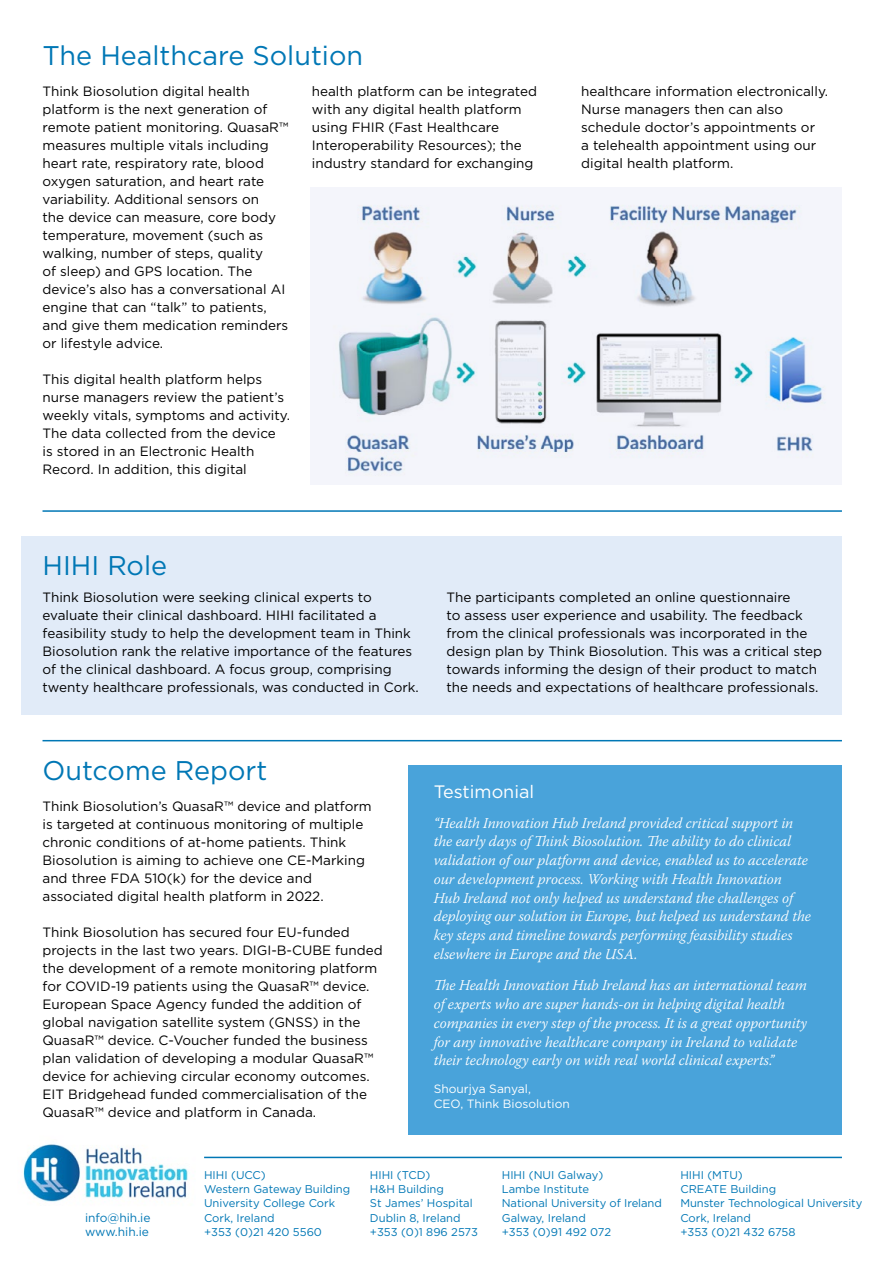
<style>
.page{position:relative;width:893px;height:1263px;background:#fff}
.page>*{position:absolute;margin:0;border:0;box-sizing:border-box;transform-origin:0 0}
.t1{font:27px "Gotham";color:#0077b5}
.t2{font:18px "Gotham";color:#fff}
.t3{font:italic 300 15px/18.8px "Warnock Pro";letter-spacing:-.005em;color:#fff}
.t4{font:13.5px/18px "Gotham";color:#000}
.t5{font:12px/15px "Gotham";color:#fff}
.t6{font:12px/14.2px "Gotham";color:#0077b5}
.t7{font:11.25px/14.2px "Gotham";color:#0077b5}
</style>
<div class="page">
<div style="left:21px;top:536px;width:821px;height:178px;background:#e1ebf8"></div>
<div style="left:408px;top:765px;width:434px;height:370px;background:#49a3da"></div>
<hr style="left:43px;top:510px;width:799px;height:2px;background:#0077b5">
<hr style="left:43px;top:740px;width:799px;height:1px;background:#0077b5">
<hr style="left:204px;top:1157px;width:638px;height:1px;background:#0077b5">
<img style="left:23px;top:1144px;width:165px;height:58px">
<div style="left:310px;top:187px;width:532px;height:298px;background:#f4f5fb"></div>
<img style="left:339px;top:205px;width:484px;height:267px">
<h1 class="t1" style="left:43px;top:41px;width:322px">The Healthcare Solution</h1>
<p class="t4" style="left:43px;top:82px;width:247px">Think Biosolution digital health platform is the next generation of remote patient monitoring. QuasaR™ measures multiple vitals including heart rate, respiratory rate, blood oxygen saturation, and heart rate variability. Additional sensors on<br>the device can measure, core body temperature, movement (such as walking, number of steps, quality<br>of sleep) and GPS location. The device’s also has a conversational AI engine that can “talk” to patients, and give them medication reminders or lifestyle advice.</p>
<p class="t4" style="left:43px;top:370px;width:249px">This digital health platform helps nurse managers review the patient’s weekly vitals, symptoms and activity.<br>The data collected from the device<br>is stored in an Electronic Health Record. In addition, this digital</p>
<p class="t4" style="left:312px;top:82px;width:227px">health platform can be integrated with any digital health platform using FHIR (Fast Healthcare Interoperability Resources); the industry standard for exchanging</p>
<p class="t4" style="left:581px;top:82px;width:248px">healthcare information electronically.<br>Nurse managers then can also schedule doctor’s appointments or<br>a telehealth appointment using our digital health platform.</p>
<h1 class="t1" style="left:43px;top:551px;width:126px">HIHI Role</h1>
<p class="t4" style="left:43px;top:588px;width:378px">Think Biosolution were seeking clinical experts to evaluate their clinical dashboard. HIHI facilitated a feasibility study to help the development team in Think Biosolution rank the relative importance of the features of the clinical dashboard. A focus group, comprising twenty healthcare professionals, was conducted in Cork.</p>
<p class="t4" style="left:446px;top:588px;width:377px">The participants completed an online questionnaire<br>to assess user experience and usability. The feedback from the clinical professionals was incorporated in the design plan by Think Biosolution. This was a critical step towards informing the design of their product to match the needs and expectations of healthcare professionals.</p>
<h1 class="t1" style="left:43px;top:755px;width:226px">Outcome Report</h1>
<p class="t4" style="left:43px;top:797px;width:331px">Think Biosolution’s QuasaR™ device and platform is targeted at continuous monitoring of multiple chronic conditions of at-home patients. Think Biosolution is aiming to achieve one CE-Marking and three FDA 510(k) for the device and associated digital health platform in 2022.</p>
<p class="t4" style="left:43px;top:923px;width:342px">Think Biosolution has secured four EU-funded projects in the last two years. DIGI-B-CUBE funded the development of a remote monitoring platform for COVID-19 patients using the QuasaR™ device.<br>European Space Agency funded the addition of global navigation satellite system (GNSS) in the QuasaR™ device. C-Voucher funded the business plan validation of developing a modular QuasaR™ device for achieving circular economy outcomes.<br>EIT Bridgehead funded commercialisation of the QuasaR™ device and platform in Canada.</p>
<h2 class="t2" style="left:434px;top:781px;width:102px">Testimonial</h2>
<p class="t3" style="left:434px;top:813px;width:379px">“Health Innovation Hub Ireland provided critical support in the early days of Think Biosolution. The ability to do clinical validation of our platform and device, enabled us to accelerate our development process. Working with Health Innovation Hub Ireland not only helped us understand the challenges of deploying our solution in Europe, but helped us understand the key steps and timeline towards performing feasibility studies elsewhere in Europe and the USA.</p>
<p class="t3" style="left:434px;top:976px;width:375px">The Health Innovation Hub Ireland has an international team of experts who are super hands-on in helping digital health companies in every step of the process. It is a great opportunity for any innovative healthcare company in Ireland to validate their technology early on with real world clinical experts.”</p>
<p class="t5" style="left:434px;top:1081px;width:138px">Shourjya Sanyal,<br>CEO, Think Biosolution</p>
<p class="t6" style="left:85px;top:1210px;width:67px">info@hih.ie www.hih.ie</p>
<p class="t7" style="left:502px;top:1167px;width:162px">HIHI (NUI Galway)<br>Lambe Institute<br>National University of Ireland<br>Galway, Ireland<br>+353 (0)91 492 072</p>
<p class="t7" style="left:204px;top:1167px;width:148px">HIHI (UCC)<br>Western Gateway Building<br>University College Cork<br>Cork, Ireland<br>+353 (0)21 420 5560</p>
<p class="t7" style="left:370px;top:1167px;width:109px">HIHI (TCD)<br>H&amp;H Building<br>St James’ Hospital<br>Dublin 8, Ireland +353 (0)1 896 2573</p>
<p class="t7" style="left:680px;top:1167px;width:184px">HIHI (MTU)<br>CREATE Building<br>Munster Technological University<br>Cork, Ireland<br>+353 (0)21 432 6758</p>
</div>
